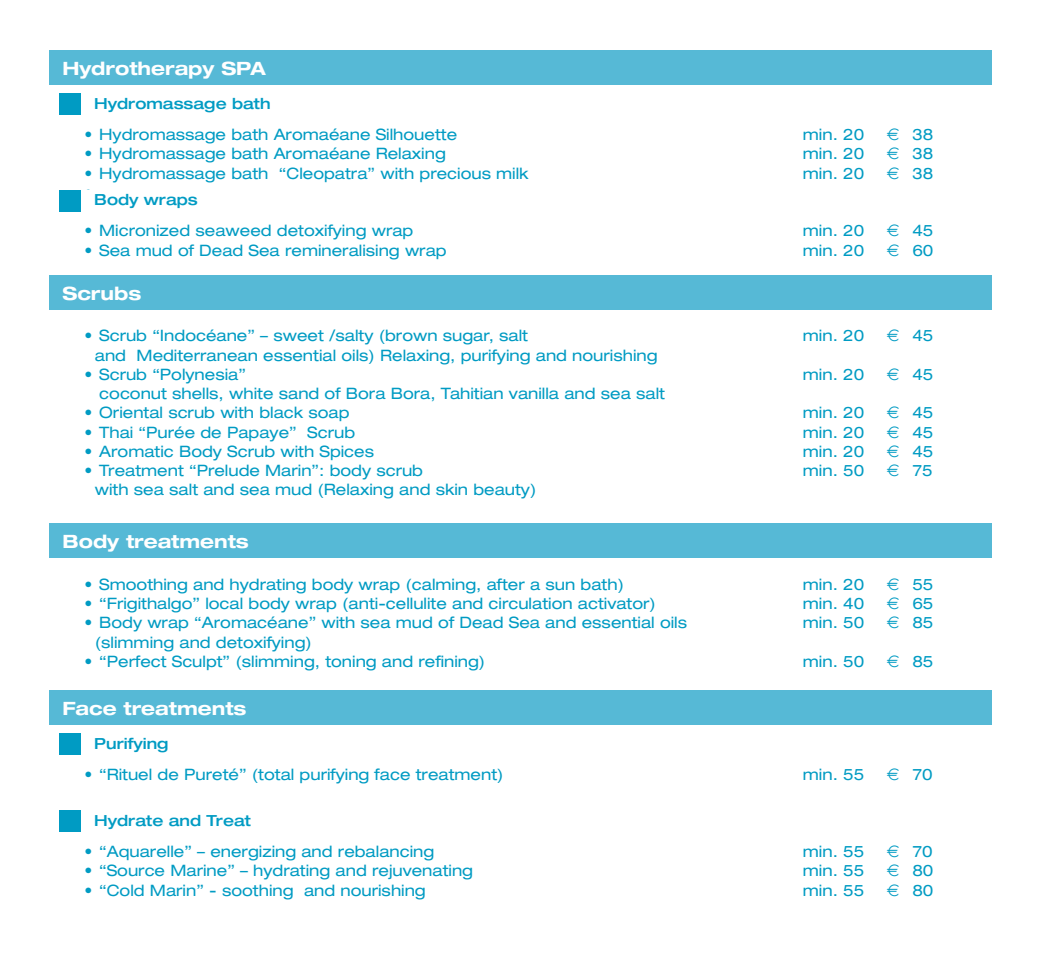
<style>
.page{position:relative;width:1042px;height:955px;background:#fff}
.page>*{position:absolute;margin:0;border:0;box-sizing:border-box;transform-origin:0 0}
.t1{font:700 expanded 18.38px "Helvetica Neue";color:#fff}
.Stile_di_paragrafo_1{font:expanded 15.75px "Helvetica Neue";color:#009bc3}
.t2{font:500 expanded 15.4px "Helvetica Neue";color:#009bc3}
.s1{font-family:"Euro Logo";font-stretch:normal}
</style>
<div class="page">
<div style="left:50px;top:50px;width:942px;height:35px;background:#56b9d6"></div>
<div style="left:60px;top:93px;width:21px;height:22px;background:#009bc3"></div>
<div style="left:60px;top:190px;width:21px;height:21px;background:#009bc3"></div>
<div style="left:50px;top:275px;width:942px;height:35px;background:#56b9d6"></div>
<div style="left:50px;top:523px;width:942px;height:35px;background:#56b9d6"></div>
<div style="left:50px;top:690px;width:942px;height:35px;background:#56b9d6"></div>
<div style="left:60px;top:733px;width:21px;height:22px;background:#009bc3"></div>
<div style="left:60px;top:810px;width:21px;height:22px;background:#009bc3"></div>
<p class="t1" style="left:62px;top:57px;width:205px">Hydrotherapy SPA</p>
<p class="t2" style="left:94px;top:94px;width:178px">Hydromassage bath</p>
<p class="Stile_di_paragrafo_1" style="left:84px;top:125px;width:374px">• Hydromassage bath Aromaéane Silhouette</p>
<p class="Stile_di_paragrafo_1" style="left:803px;top:125px;width:63px">min. 20</p>
<p class="Stile_di_paragrafo_1" style="left:887px;top:125px;width:48px"><span class="s1">h</span> 38</p>
<p class="Stile_di_paragrafo_1" style="left:84px;top:144px;width:363px">• Hydromassage bath Aromaéane Relaxing</p>
<p class="Stile_di_paragrafo_1" style="left:803px;top:144px;width:63px">min. 20</p>
<p class="Stile_di_paragrafo_1" style="left:887px;top:144px;width:48px"><span class="s1">h</span> 38</p>
<p class="Stile_di_paragrafo_1" style="left:84px;top:164px;width:446px">• Hydromassage bath “Cleopatra” with precious milk</p>
<p class="Stile_di_paragrafo_1" style="left:803px;top:164px;width:63px">min. 20</p>
<p class="Stile_di_paragrafo_1" style="left:887px;top:164px;width:48px"><span class="s1">h</span> 38</p>
<p class="Stile_di_paragrafo_1" style="left:84px;top:183px;width:9px">•</p>
<p class="t2" style="left:94px;top:190px;width:105px">Body wraps</p>
<p class="Stile_di_paragrafo_1" style="left:84px;top:221px;width:331px">• Micronized seaweed detoxifying wrap</p>
<p class="Stile_di_paragrafo_1" style="left:803px;top:221px;width:63px">min. 20</p>
<p class="Stile_di_paragrafo_1" style="left:887px;top:221px;width:48px"><span class="s1">h</span> 45</p>
<p class="Stile_di_paragrafo_1" style="left:84px;top:241px;width:364px">• Sea mud of Dead Sea remineralising wrap</p>
<p class="Stile_di_paragrafo_1" style="left:803px;top:241px;width:63px">min. 20</p>
<p class="Stile_di_paragrafo_1" style="left:887px;top:241px;width:48px"><span class="s1">h</span> 60</p>
<p class="t1" style="left:62px;top:282px;width:80px">Scrubs</p>
<p class="Stile_di_paragrafo_1" style="left:84px;top:326px;width:445px">• Scrub “Indocéane” – sweet /salty (brown sugar, salt</p>
<p class="Stile_di_paragrafo_1" style="left:803px;top:326px;width:63px">min. 20</p>
<p class="Stile_di_paragrafo_1" style="left:887px;top:326px;width:48px"><span class="s1">h</span> 45</p>
<p class="Stile_di_paragrafo_1" style="left:95px;top:346px;width:564px">and Mediterranean essential oils) Relaxing, purifying and nourishing</p>
<p class="Stile_di_paragrafo_1" style="left:84px;top:365px;width:163px">• Scrub “Polynesia”</p>
<p class="Stile_di_paragrafo_1" style="left:803px;top:365px;width:63px">min. 20</p>
<p class="Stile_di_paragrafo_1" style="left:887px;top:365px;width:48px"><span class="s1">h</span> 45</p>
<p class="Stile_di_paragrafo_1" style="left:99px;top:384px;width:567px">coconut shells, white sand of Bora Bora, Tahitian vanilla and sea salt</p>
<p class="Stile_di_paragrafo_1" style="left:84px;top:403px;width:267px">• Oriental scrub with black soap</p>
<p class="Stile_di_paragrafo_1" style="left:803px;top:403px;width:63px">min. 20</p>
<p class="Stile_di_paragrafo_1" style="left:887px;top:403px;width:48px"><span class="s1">h</span> 45</p>
<p class="Stile_di_paragrafo_1" style="left:84px;top:423px;width:272px">• Thai “Purée de Papaye” Scrub</p>
<p class="Stile_di_paragrafo_1" style="left:803px;top:423px;width:63px">min. 20</p>
<p class="Stile_di_paragrafo_1" style="left:887px;top:423px;width:48px"><span class="s1">h</span> 45</p>
<p class="Stile_di_paragrafo_1" style="left:84px;top:442px;width:291px">• Aromatic Body Scrub with Spices</p>
<p class="Stile_di_paragrafo_1" style="left:803px;top:442px;width:63px">min. 20</p>
<p class="Stile_di_paragrafo_1" style="left:887px;top:442px;width:48px"><span class="s1">h</span> 45</p>
<p class="Stile_di_paragrafo_1" style="left:84px;top:461px;width:340px">• Treatment “Prelude Marin”: body scrub</p>
<p class="Stile_di_paragrafo_1" style="left:803px;top:461px;width:63px">min. 50</p>
<p class="Stile_di_paragrafo_1" style="left:887px;top:461px;width:47px"><span class="s1">h</span> 75</p>
<p class="Stile_di_paragrafo_1" style="left:95px;top:480px;width:443px">with sea salt and sea mud (Relaxing and skin beauty)</p>
<p class="t1" style="left:62px;top:530px;width:188px">Body treatments</p>
<p class="Stile_di_paragrafo_1" style="left:84px;top:575px;width:541px">• Smoothing and hydrating body wrap (calming, after a sun bath)</p>
<p class="Stile_di_paragrafo_1" style="left:803px;top:575px;width:63px">min. 20</p>
<p class="Stile_di_paragrafo_1" style="left:887px;top:575px;width:48px"><span class="s1">h</span> 55</p>
<p class="Stile_di_paragrafo_1" style="left:84px;top:594px;width:573px">• “Frigithalgo” local body wrap (anti-cellulite and circulation activator)</p>
<p class="Stile_di_paragrafo_1" style="left:803px;top:594px;width:63px">min. 40</p>
<p class="Stile_di_paragrafo_1" style="left:887px;top:594px;width:48px"><span class="s1">h</span> 65</p>
<p class="Stile_di_paragrafo_1" style="left:84px;top:613px;width:604px">• Body wrap “Aromacéane” with sea mud of Dead Sea and essential oils</p>
<p class="Stile_di_paragrafo_1" style="left:803px;top:613px;width:63px">min. 50</p>
<p class="Stile_di_paragrafo_1" style="left:887px;top:613px;width:48px"><span class="s1">h</span> 85</p>
<p class="Stile_di_paragrafo_1" style="left:95px;top:633px;width:218px">(slimming and detoxifying)</p>
<p class="Stile_di_paragrafo_1" style="left:84px;top:652px;width:402px">• “Perfect Sculpt” (slimming, toning and refining)</p>
<p class="Stile_di_paragrafo_1" style="left:803px;top:652px;width:63px">min. 50</p>
<p class="Stile_di_paragrafo_1" style="left:887px;top:652px;width:48px"><span class="s1">h</span> 85</p>
<p class="t1" style="left:62px;top:697px;width:186px">Face treatments</p>
<p class="t2" style="left:94px;top:734px;width:76px">Purifying</p>
<p class="Stile_di_paragrafo_1" style="left:84px;top:765px;width:421px">• “Rituel de Pureté” (total purifying face treatment)</p>
<p class="Stile_di_paragrafo_1" style="left:803px;top:765px;width:63px">min. 55</p>
<p class="Stile_di_paragrafo_1" style="left:887px;top:765px;width:47px"><span class="s1">h</span> 70</p>
<p class="t2" style="left:94px;top:811px;width:158px">Hydrate and Treat</p>
<p class="Stile_di_paragrafo_1" style="left:84px;top:842px;width:351px">• “Aquarelle” – energizing and rebalancing</p>
<p class="Stile_di_paragrafo_1" style="left:803px;top:842px;width:63px">min. 55</p>
<p class="Stile_di_paragrafo_1" style="left:887px;top:842px;width:47px"><span class="s1">h</span> 70</p>
<p class="Stile_di_paragrafo_1" style="left:84px;top:861px;width:390px">• “Source Marine” – hydrating and rejuvenating</p>
<p class="Stile_di_paragrafo_1" style="left:803px;top:861px;width:63px">min. 55</p>
<p class="Stile_di_paragrafo_1" style="left:887px;top:861px;width:48px"><span class="s1">h</span> 80</p>
<p class="Stile_di_paragrafo_1" style="left:84px;top:880px;width:343px">• “Cold Marin” - soothing and nourishing</p>
<p class="Stile_di_paragrafo_1" style="left:803px;top:880px;width:63px">min. 55</p>
<p class="Stile_di_paragrafo_1" style="left:887px;top:880px;width:48px"><span class="s1">h</span> 80</p>
</div>
